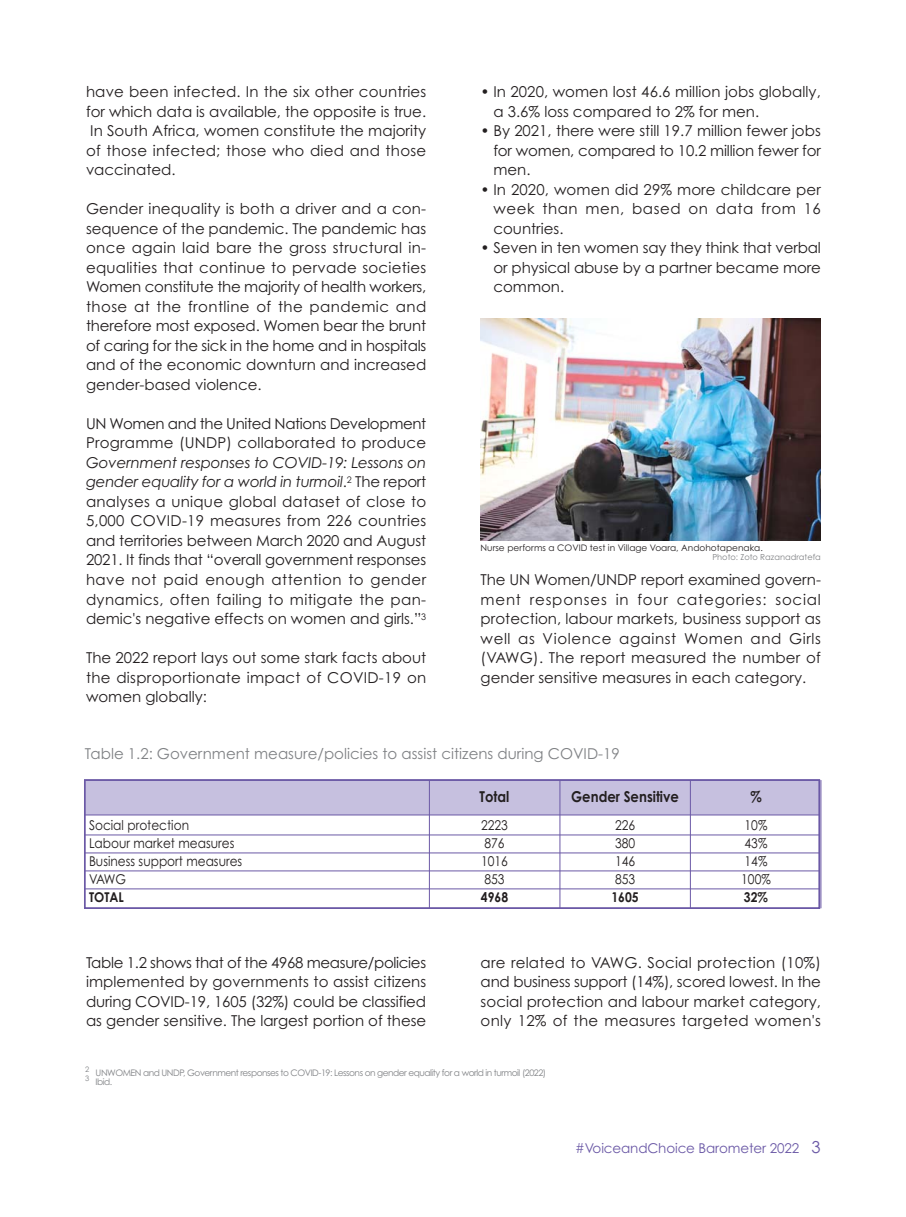
<style>
.page{position:relative;width:906px;height:1217px;background:#fff}
.page>*{position:absolute;margin:0;border:0;box-sizing:border-box;transform-origin:0 0}
.t1{font:15px/19.5px "Century Gothic";color:#231f20;text-align:justify}
.t2{font:15px/19.5px "Century Gothic";letter-spacing:-.025em;color:#231f20}
.t3{font:15px "Century Gothic";color:#808285}
.t4{font:700 15px "Century Gothic";color:#231f20;scale:.88 1}
.t5{font:13.5px/18px "Century Gothic";color:#231f20;scale:.9 1}
.t6{font:13.5px "Century Gothic";letter-spacing:-.01em;color:#6b59a6}
.t7{font:700 13.5px "Century Gothic";color:#231f20;scale:.9 1}
.t8{font:9px "Century Gothic";letter-spacing:-.05em;color:#808285}
.t9{font:9px "Century Gothic";color:#231f20}
.t10{font:8.25px "Century Gothic";color:#808285}
.t11{font:7.5px "Century Gothic";color:#808285}
.s1{font-style:italic}
.s2{font-size:16.5px}
</style>
<div class="page">
<img style="left:481px;top:318px;width:340px;height:222px">
<div style="left:85px;top:779px;width:734px;height:35px;background:#c6c0df"></div>
<hr style="left:84px;top:870px;width:735px;height:1px;background:#6b59a6">
<div style="left:84px;top:779px;width:736px;height:129px;border:1px solid #6b59a6"></div>
<hr style="left:84px;top:834px;width:735px;height:1px;background:#6b59a6">
<hr style="left:84px;top:852px;width:735px;height:1px;background:#6b59a6">
<hr style="left:85px;top:814px;width:734px;height:1px;background:#6b59a6">
<hr style="left:559px;top:779px;width:1px;height:129px;background:#6b59a6">
<hr style="left:84px;top:907px;width:735px;height:1px;background:#6b59a6">
<hr style="left:84px;top:888px;width:735px;height:1px;background:#6b59a6">
<hr style="left:690px;top:779px;width:1px;height:129px;background:#6b59a6">
<hr style="left:820px;top:779px;width:1px;height:129px;background:#6b59a6">
<hr style="left:429px;top:779px;width:1px;height:129px;background:#6b59a6">
<p class="t1" style="left:86px;top:83px;width:342px">have been infected. In the six other countries for which data is available, the opposite is true.<br>In South Africa, women constitute the majority of those infected; those who died and those vaccinated.</p>
<p class="t1" style="left:86px;top:200px;width:342px">Gender inequality is both a driver and a con&shy;sequence of the pandemic. The pandemic has once again laid bare the gross structural in&shy;equalities that continue to pervade societies Women constitute the majority of health workers, those at the frontline of the pandemic and therefore most exposed. Women bear the brunt of caring for the sick in the home and in hospitals and of the economic downturn and increased gender-based violence.</p>
<p class="t2" style="left:86px;top:415px;width:342px">UN Women and the United Nations Development<br>Programme (UNDP) collaborated to produce</p>
<p class="t1" style="left:86px;top:454px;width:342px"><span class="s1">Government responses to COVID-19: Lessons on gender equality for a world in turmoil</span>.<sup>2</sup> The report analyses a unique global dataset of close to 5,000 COVID-19 measures from 226 countries and territories between March 2020 and August 2021. It finds that “overall government responses have not paid enough attention to gender dynamics, often failing to mitigate the pan&shy;demic's negative effects on women and girls.”<sup>3</sup></p>
<p class="t1" style="left:86px;top:649px;width:342px">The 2022 report lays out some stark facts about the disproportionate impact of COVID-19 on women globally:</p>
<p class="t1" style="left:493px;top:83px;width:329px;text-indent:-13px">• In 2020, women lost 46.6 million jobs globally, a 3.6% loss compared to 2% for men.</p>
<p class="t1" style="left:493px;top:122px;width:329px;text-indent:-13px">• By 2021, there were still 19.7 million fewer jobs for women, compared to 10.2 million fewer for men.</p>
<p class="t1" style="left:493px;top:181px;width:329px;text-indent:-13px">• In 2020, women did 29% more childcare per week than men, based on data from 16 countries.</p>
<p class="t1" style="left:493px;top:239px;width:329px;text-indent:-13px">• Seven in ten women say they think that verbal or physical abuse by a partner became more common.</p>
<p class="t9" style="left:480px;top:544px;width:284px">Nurse performs a COVID test in Village Voara, Andohotapenaka.</p>
<p class="t10" style="left:712px;top:553px;width:110px">Photo: Zoto Razanadratefa</p>
<p class="t1" style="left:480px;top:571px;width:342px">The UN Women/UNDP report examined govern&shy;ment responses in four categories: social protection, labour markets, business support as well as Violence against Women and Girls (VAWG). The report measured the number of gender sensitive measures in each category.</p>
<p class="t3" style="left:85px;top:748px;width:536px">Table 1.2: Government measure/policies to assist citizens during COVID-19</p>
<p class="t5" style="left:89px;top:817px;width:172px">Social protection<br>Labour market measures<br>Business support measures<br>VAWG</p>
<p class="t7" style="left:89px;top:891px;width:40px">TOTAL</p>
<p class="t4" style="left:479px;top:791px;width:35px">Total</p>
<p class="t5" style="left:481px;top:817px;width:31px">2223<br>876<br>1016<br>853</p>
<p class="t7" style="left:481px;top:891px;width:32px">4968</p>
<p class="t4" style="left:571px;top:791px;width:124px">Gender Sensitive</p>
<p class="t5" style="left:615px;top:817px;width:24px;text-align:justify">226<br>380<br>146<br>853</p>
<p class="t7" style="left:611px;top:891px;width:32px">1605</p>
<p class="t4" style="left:750px;top:791px;width:14px">%</p>
<p class="t5" style="left:741px;top:817px;width:34px">10%<br>43%<br>14%<br>100%</p>
<p class="t7" style="left:744px;top:891px;width:28px">32%</p>
<p class="t1" style="left:86px;top:953px;width:342px">Table 1.2 shows that of the 4968 measure/policies implemented by governments to assist citizens during COVID-19, 1605 (32%) could be classified as gender sensitive. The largest portion of these</p>
<p class="t1" style="left:480px;top:953px;width:342px">are related to VAWG. Social protection (10%) and business support (14%), scored lowest. In the social protection and labour market category, only 12% of the measures targeted women's</p>
<p class="t11" style="left:85px;top:1065px;width:6px">2</p>
<p class="t8" style="left:96px;top:1069px;width:452px">UNWOMEN and UNDP, Government responses to COVID-19: Lessons on gender equality for a world in turmoil (2022)</p>
<p class="t11" style="left:85px;top:1074px;width:6px">3</p>
<p class="t8" style="left:96px;top:1078px;width:18px">Ibid.</p>
<p class="t6" style="left:575px;top:1142px;width:247px">#VoiceandChoice Barometer 2022 <span class="s2">3</span></p>
</div>
